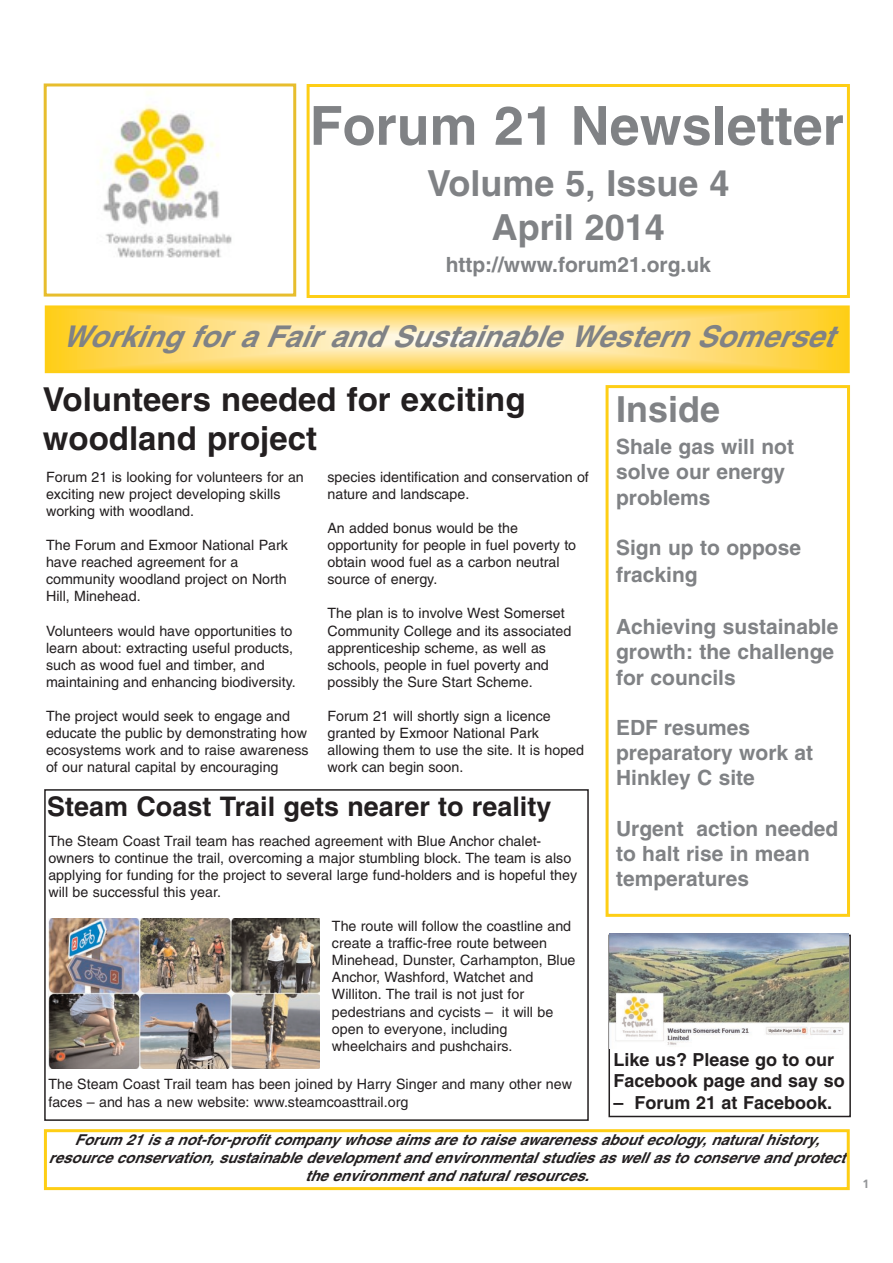
<style>
.page{position:relative;width:893px;height:1263px;background:#fff}
.page>*{position:absolute;margin:0;border:0;box-sizing:border-box;transform-origin:0 0}
.t1{font:700 54px "Helvetica";color:#808285}
.t2{font:700 36px/43.2px "Helvetica";color:#808285;text-align:center}
.t3{font:700 33px/39.6px "Helvetica";color:#231f20}
.t4{font:italic 700 30px "Helvetica";color:#808285}
.t5{font:700 27px "Helvetica";color:#231f20}
.t6{font:700 21px/25.2px "Helvetica";color:#808285}
.t7{font:700 18px/21.6px "Helvetica";color:#231f20}
.t8{font:italic 700 15px/18px "Helvetica";color:#231f20;text-align:center}
.t9{font:14.25px/17.1px "Helvetica";color:#231f20}
.t10{font:700 12px "Frutiger";color:#939598}
</style>
<div class="page">
<div style="left:44px;top:789px;width:545px;height:332px;border:2px solid #231f20"></div>
<div style="left:608px;top:934px;width:243px;height:183px;border:2px solid #231f20"></div>
<img style="left:100px;top:104px;width:132px;height:154px">
<div style="left:44px;top:83px;width:252px;height:214px;border:3px solid #e7bd2d"></div>
<div style="left:307px;top:84px;width:543px;height:214px;border:3px solid #fece15"></div>
<div style="left:606px;top:385px;width:244px;height:532px;border:3px solid #fece15"></div>
<div style="left:44px;top:1129px;width:806px;height:61px;border:3px solid #fece15"></div>
<div style="left:77px;top:309px;width:741px;height:60px;background:#ffd230"></div>
<div style="left:83px;top:310px;width:728px;height:59px;background:#ffd236"></div>
<div style="left:90px;top:310px;width:715px;height:58px;background:#ffd23b"></div>
<div style="left:96px;top:311px;width:702px;height:57px;background:#ffd340"></div>
<div style="left:103px;top:311px;width:689px;height:56px;background:#ffd345"></div>
<div style="left:109px;top:312px;width:676px;height:55px;background:#ffd449"></div>
<div style="left:122px;top:313px;width:651px;height:53px;background:#fed652"></div>
<div style="left:133px;top:314px;width:628px;height:51px;background:#fed759"></div>
<div style="left:140px;top:314px;width:615px;height:50px;background:#fed85e"></div>
<div style="left:153px;top:315px;width:589px;height:48px;background:#fed864"></div>
<div style="left:159px;top:316px;width:576px;height:47px;background:#fed969"></div>
<div style="left:170px;top:317px;width:554px;height:45px;background:#ffda6f"></div>
<div style="left:183px;top:318px;width:528px;height:43px;background:#ffdc76"></div>
<div style="left:190px;top:318px;width:515px;height:42px;background:#ffdd7a"></div>
<div style="left:201px;top:319px;width:493px;height:40px;background:#ffde7f"></div>
<div style="left:207px;top:320px;width:480px;height:39px;background:#ffdf83"></div>
<div style="left:220px;top:321px;width:454px;height:37px;background:#ffe189"></div>
<div style="left:233px;top:322px;width:428px;height:35px;background:#ffe390"></div>
<div style="left:246px;top:323px;width:403px;height:33px;background:#ffe496"></div>
<div style="left:257px;top:324px;width:380px;height:31px;background:#ffe59b"></div>
<div style="left:270px;top:325px;width:354px;height:29px;background:#ffe7a2"></div>
<div style="left:277px;top:325px;width:341px;height:28px;background:#ffe8a6"></div>
<div style="left:288px;top:326px;width:319px;height:26px;background:#ffe9ab"></div>
<div style="left:301px;top:327px;width:293px;height:24px;background:#feebb1"></div>
<div style="left:314px;top:328px;width:267px;height:22px;background:#ffedb8"></div>
<div style="left:325px;top:329px;width:245px;height:20px;background:#feeebd"></div>
<div style="left:331px;top:330px;width:232px;height:19px;background:#feefc1"></div>
<div style="left:344px;top:331px;width:206px;height:17px;background:#fef0c7"></div>
<div style="left:351px;top:331px;width:193px;height:16px;background:#fef2cb"></div>
<div style="left:362px;top:332px;width:171px;height:14px;background:#fef3d1"></div>
<div style="left:372px;top:333px;width:151px;height:12px;background:#fef5d6"></div>
<div style="left:381px;top:334px;width:132px;height:11px;background:#fef6db"></div>
<div style="left:389px;top:335px;width:116px;height:9px;background:#fef7df"></div>
<div style="left:397px;top:335px;width:100px;height:8px;background:#fef8e3"></div>
<div style="left:404px;top:336px;width:87px;height:7px;background:#fef9e7"></div>
<div style="left:410px;top:336px;width:74px;height:6px;background:#fefaeb"></div>
<div style="left:418px;top:337px;width:58px;height:5px;background:#fefbef"></div>
<hr style="left:425px;top:337px;width:45px;height:4px;background:#fefcf3">
<hr style="left:433px;top:338px;width:29px;height:2px;background:#fefcf7">
<div style="left:45px;top:305px;width:805px;height:68px;border:3px solid #fece15"></div>
<img style="left:610px;top:934px;width:239px;height:115px">
<img style="left:49px;top:918px;width:271px;height:151px">
<h1 class="t1" style="left:310px;top:93px;width:536px">Forum 21 Newsletter</h1>
<h2 class="t2" style="left:427px;top:162px;width:304px">Volume 5, Issue 4<br>April 2014</h2>
<h3 class="t6" style="left:446px;top:252px;width:267px">http://www.forum21.org.uk</h3>
<h3 class="t4" style="left:62px;top:318px;width:773px">Working for a Fair and Sustainable Western Somerset</h3>
<h3 class="t3" style="left:43px;top:379px;width:484px">Volunteers needed for exciting woodland project</h3>
<h2 class="t2" style="left:616px;top:387px;width:106px">Inside</h2>
<h3 class="t6" style="left:616px;top:434px;width:179px">Shale gas will not solve our energy problems</h3>
<h3 class="t6" style="left:616px;top:533px;width:186px;line-height:27.5px">Sign up to oppose fracking</h3>
<h3 class="t6" style="left:616px;top:614px;width:224px">Achieving sustainable growth: the challenge for councils</h3>
<h3 class="t6" style="left:616px;top:715px;width:199px">EDF resumes preparatory work at<br>Hinkley C site</h3>
<h3 class="t6" style="left:616px;top:815px;width:224px">Urgent action needed to halt rise in mean temperatures</h3>
<p class="t9" style="left:327px;top:468px;width:263px">species identification and conservation of nature and landscape.</p>
<p class="t9" style="left:327px;top:519px;width:250px">An added bonus would be the opportunity for people in fuel poverty to obtain wood fuel as a carbon neutral source of energy.</p>
<p class="t9" style="left:327px;top:605px;width:245px">The plan is to involve West Somerset Community College and its associated apprenticeship scheme, as well as schools, people in fuel poverty and possibly the Sure Start Scheme.</p>
<p class="t9" style="left:327px;top:707px;width:258px">Forum 21 will shortly sign a licence granted by Exmoor National Park allowing them to use the site. It is hoped work can begin soon.</p>
<p class="t9" style="left:46px;top:468px;width:259px">Forum 21 is looking for volunteers for an exciting new project developing skills working with woodland.</p>
<p class="t9" style="left:46px;top:536px;width:243px">The Forum and Exmoor National Park have reached agreement for a community woodland project on North<br>Hill, Minehead.</p>
<p class="t9" style="left:46px;top:622px;width:251px">Volunteers would have opportunities to learn about: extracting useful products, such as wood fuel and timber, and maintaining and enhancing biodiversity.</p>
<p class="t9" style="left:46px;top:707px;width:264px">The project would seek to engage and educate the public by demonstrating how ecosystems work and to raise awareness of our natural capital by encouraging</p>
<h3 class="t5" style="left:47px;top:790px;width:506px">Steam Coast Trail gets nearer to reality</h3>
<p class="t9" style="left:48px;top:832px;width:530px">The Steam Coast Trail team has reached agreement with Blue Anchor chalet&shy;owners to continue the trail, overcoming a major stumbling block. The team is also applying for funding for the project to several large fund-holders and is hopeful they will be successful this year.</p>
<p class="t9" style="left:332px;top:917px;width:245px">The route will follow the coastline and create a traffic-free route between Minehead, Dunster, Carhampton, Blue Anchor, Washford, Watchet and Williton. The trail is not just for pedestrians and cycists – it will be open to everyone, including wheelchairs and pushchairs.</p>
<p class="t9" style="left:48px;top:1076px;width:525px">The Steam Coast Trail team has been joined by Harry Singer and many other new faces – and has a new website: www.steamcoasttrail.org</p>
<p class="t7" style="left:613px;top:1048px;width:233px">Like us? Please go to our<br>Facebook page and say so</p>
<p class="t7" style="left:613px;top:1092px;width:220px">– Forum 21 at Facebook.</p>
<p class="t8" style="left:49px;top:1131px;width:798px">Forum 2 1 is a not-for-profit company whose aims are to raise awareness about ecology,natural history, resource conservation,sustainable development and environmental studies as well as to conserve and protect the environment and natural resources.</p>
<p class="t10" style="left:862px;top:1177px;width:8px">1</p>
</div>
